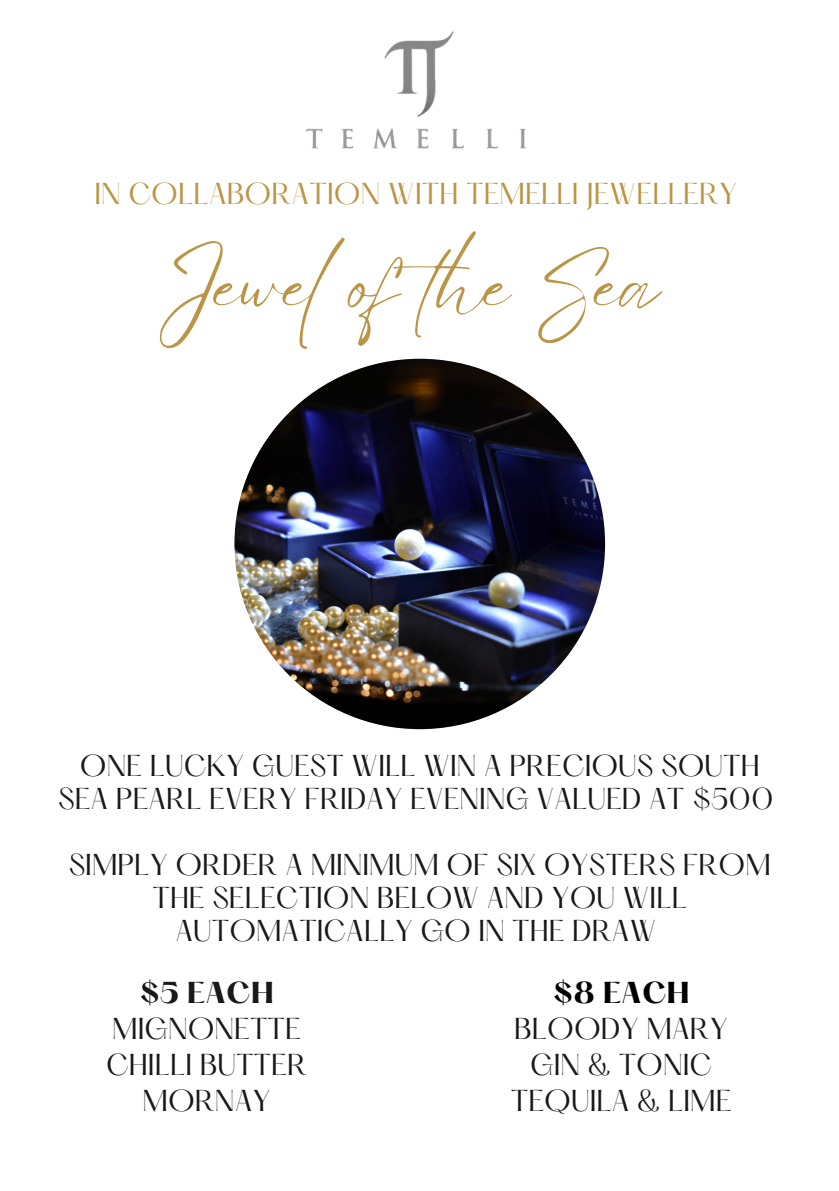
<style>
.page{position:relative;width:839px;height:1191px;background:#fff}
.page>*{position:absolute;margin:0;border:0;box-sizing:border-box;transform-origin:0 0}
.t1{font:79px "Eyesome Script";color:#ba9545}
.t2{font:26.4px/33px "Hatton";color:#191918;text-align:center}
.t3{font:26.4px "Hatton";color:#ba9545}
.t4{font:700 26.4px "Hatton";color:#191918}
.t5{font:700 26.4px "Hatton";color:#000}
</style>
<div class="page">
<img style="left:306px;top:31px;width:221px;height:118px">
<img style="left:234px;top:359px;width:371px;height:370px;border-radius:50%">
<p class="t3" style="left:94px;top:182px;width:644px">IN COLLABORATION WITH TEMELLI JEWELLERY</p>
<h1 class="t1" style="left:156px;top:235px;width:505px">Jewel of the Sea</h1>
<p class="t2" style="left:58px;top:752px;width:717px">ONE LUCKY GUEST WILL WIN A PRECIOUS SOUTH<br>SEA PEARL EVERY FRIDAY EVENING VALUED AT $500</p>
<p class="t2" style="left:69px;top:851px;width:703px">SIMPLY ORDER A MINIMUM OF SIX OYSTERS FROM<br>THE SELECTION BELOW AND YOU WILL<br>AUTOMATICALLY GO IN THE DRAW</p>
<p class="t4" style="left:139px;top:981px;width:136px">$5 EACH</p>
<p class="t2" style="left:112px;top:1015px;width:190px">MIGNONETTE</p>
<p class="t2" style="left:106px;top:1051px;width:202px">CHILLI BUTTER</p>
<p class="t2" style="left:142px;top:1087px;width:130px">MORNAY</p>
<p class="t5" style="left:552px;top:981px;width:139px">$8 EACH</p>
<p class="t2" style="left:514px;top:1015px;width:215px">BLOODY MARY</p>
<p class="t2" style="left:530px;top:1051px;width:183px">GIN &amp; TONIC</p>
<p class="t2" style="left:511px;top:1087px;width:222px">TEQUILA &amp; LIME</p>
</div>
